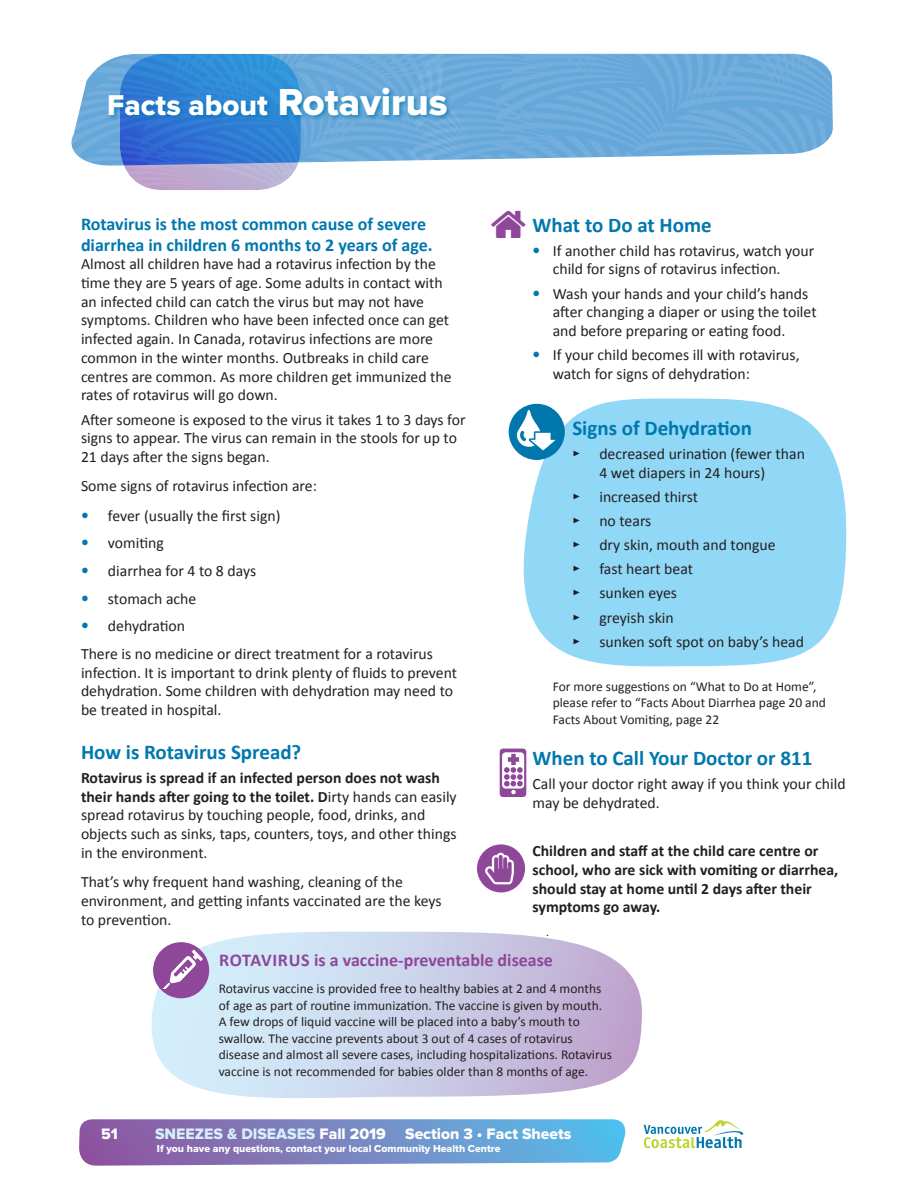
<style>
.page{position:relative;width:918px;height:1188px;background:#fff}
.page>*{position:absolute;margin:0;border:0;box-sizing:border-box;transform-origin:0 0}
.t1{font:29.7px "Proxima Nova Extrabld";color:#fff}
.t2{font:700 21px "Calibri";color:#0078ae}
.t3{font:700 18px/21px "Calibri";color:#0078ae}
.t4{font:700 18px "Calibri";color:#8f4799}
.t5{font:15.75px/18.8px "Calibri";color:#231f20}
.t6{font:700 15.75px/18.8px "Calibri";color:#231f20}
.t7{font:15.75px "Proxima Nova Extrabld";color:#fff}
.t8{font:13.5px/16.5px "Calibri";color:#231f20}
.t9{font:12px "Calibri";color:#231f20}
.t10{font:10.5px "Proxima Nova Extrabld";color:#fff}
.s1{font-size:39px}
.s2{font-family:"Meta Plus";color:#0078ae}
.s3{font-weight:700}
.s4{font-family:"Meta Plus Book Caps";font-style:italic}
.s5{color:#d4effb}
</style>
<div class="page">
<svg style="left:79px;top:1119px;width:547px;height:47px;background:#7d8ec7"></svg>
<svg style="left:71px;top:53px;width:762px;height:137px"></svg>
<svg style="left:644px;top:1120px;width:99px;height:28px"></svg>
<svg style="left:120px;top:54px;width:181px;height:136px;background:#5187d3"></svg>
<div style="left:106px;top:85px;width:347px;height:37px;background:#0078ae;opacity:.75"></div>
<svg style="left:151px;top:932px;width:491px;height:166px;background:#cfd4ea"></svg>
<div style="left:153px;top:942px;width:56px;height:56px;background:#8f4799;border-radius:50%"></div>
<img style="left:161px;top:950px;width:42px;height:39px">
<svg style="left:500px;top:749px;width:26px;height:48px"></svg>
<div style="left:477px;top:844px;width:48px;height:48px;background:#8f4799;border-radius:50%"></div>
<svg style="left:485px;top:853px;width:29px;height:31px"></svg>
<svg style="left:508px;top:398px;width:338px;height:269px;background:#a0ddf8"></svg>
<div style="left:509px;top:404px;width:56px;height:56px;background:#0078ae;border-radius:50%"></div>
<img style="left:517px;top:409px;width:41px;height:42px">
<h1 class="t1" style="left:107px;top:88px;width:342px">Facts about <span class="s1">Rotavirus</span></h1>
<p class="t3" style="left:81px;top:212px;width:353px">Rotavirus is the most common cause of severe diarrhea in children 6 months to 2 years of age.</p>
<p class="t5" style="left:81px;top:254px;width:372px">Almost all children have had a rotavirus infection by the time they are 5 years of age. Some adults in contact with an infected child can catch the virus but may not have symptoms. Children who have been infected once can get infected again. In Canada, rotavirus infections are more common in the winter months. Outbreaks in child care centres are common. As more children get immunized the rates of rotavirus will go down.</p>
<p class="t5" style="left:81px;top:409px;width:386px">After someone is exposed to the virus it takes 1 to 3 days for signs to appear. The virus can remain in the stools for up to<br>21 days after the signs began.</p>
<p class="t5" style="left:81px;top:476px;width:238px">Some signs of rotavirus infection are:</p>
<p class="t5" style="left:81px;top:505px;width:201px"><span class="s2">•</span> fever (usually the first sign)</p>
<p class="t5" style="left:81px;top:533px;width:84px"><span class="s2">•</span> vomiting</p>
<p class="t5" style="left:81px;top:561px;width:177px"><span class="s2">•</span> diarrhea for 4 to 8 days</p>
<p class="t5" style="left:81px;top:588px;width:117px"><span class="s2">•</span> stomach ache</p>
<p class="t5" style="left:81px;top:611px;width:354px;line-height:27.6px"><span class="s2">•</span> dehydration<br>There is no medicine or direct treatment for a rotavirus</p>
<p class="t5" style="left:81px;top:662px;width:378px">infection. It is important to drink plenty of fluids to prevent dehydration. Some children with dehydration may need to be treated in hospital.</p>
<h2 class="t2" style="left:81px;top:739px;width:222px">How is Rotavirus Spread?</h2>
<p class="t5" style="left:81px;top:768px;width:377px"><span class="s3">Rotavirus is spread if an infected person does not wash their hands after going to the toilet. D</span>irty hands can easily spread rotavirus by touching people, food, drinks, and objects such as sinks, taps, counters, toys, and other things in the environment.</p>
<p class="t5" style="left:81px;top:872px;width:362px">That’s why frequent hand washing, cleaning of the environment, and getting infants vaccinated are the keys to prevention.</p>
<h2 class="t2" style="left:532px;top:212px;width:181px">What to Do at Home</h2>
<p class="t5" style="left:553px;top:240px;width:263px;text-indent:-20px"><span class="s2">•</span> If another child has rotavirus, watch your child for signs of rotavirus infection.</p>
<p class="t5" style="left:553px;top:283px;width:265px;text-indent:-20px"><span class="s2">•</span> Wash your hands and your child’s hands after changing a diaper or using the toilet and before preparing or eating food.</p>
<p class="t5" style="left:553px;top:345px;width:248px;text-indent:-20px"><span class="s2">•</span> If your child becomes ill with rotavirus, watch for signs of dehydration:</p>
<h2 class="t2" style="left:572px;top:415px;width:181px">Signs of Dehydration</h2>
<p class="t5" style="left:599px;top:444px;width:207px;text-indent:-27px"><span class="s4">•</span> decreased urination (fewer than<br>4 wet diapers in 24 hours)</p>
<p class="t5" style="left:572px;top:486px;width:127px"><span class="s4">•</span> increased thirst</p>
<p class="t5" style="left:572px;top:511px;width:81px"><span class="s4">•</span> no tears</p>
<p class="t5" style="left:572px;top:535px;width:205px"><span class="s4">•</span> dry skin, mouth and tongue</p>
<p class="t5" style="left:572px;top:559px;width:122px"><span class="s4">•</span> fast heart beat</p>
<p class="t5" style="left:572px;top:583px;width:106px"><span class="s4">•</span> sunken eyes</p>
<p class="t5" style="left:572px;top:607px;width:103px"><span class="s4">•</span> greyish skin</p>
<p class="t5" style="left:572px;top:631px;width:233px"><span class="s4">•</span> sunken soft spot on baby’s head</p>
<p class="t8" style="left:553px;top:677px;width:275px">For more suggestions on “What to Do at Home”, please refer to “Facts About Diarrhea page 20 and<br>Facts About Vomiting, page 22</p>
<h2 class="t2" style="left:532px;top:745px;width:281px">When to Call Your Doctor or 811</h2>
<p class="t5" style="left:532px;top:774px;width:315px">Call your doctor right away if you think your child may be dehydrated.</p>
<p class="t6" style="left:532px;top:841px;width:307px">Children and staff at the child care centre or school, who are sick with vomiting or diarrhea, should stay at home until 2 days after their symptoms go away.</p>
<p class="t9" style="left:546px;top:925px;width:5px">.</p>
<p class="t4" style="left:219px;top:949px;width:335px">ROTAVIRUS is a vaccine-preventable disease</p>
<p class="t8" style="left:219px;top:980px;width:395px">Rotavirus vaccine is provided free to healthy babies at 2 and 4 months of age as part of routine immunization. The vaccine is given by mouth.<br>A few drops of liquid vaccine will be placed into a baby’s mouth to swallow. The vaccine prevents about 3 out of 4 cases of rotavirus disease and almost all severe cases, including hospitalizations. Rotavirus vaccine is not recommended for babies older than 8 months of age.</p>
<p class="t7" style="left:101px;top:1125px;width:18px">51</p>
<p class="t7" style="left:155px;top:1125px;width:418px"><span class="s5">SNEEZES &amp; DISEASES</span> Fall 2019 Section 3 • Fact Sheets</p>
<p class="t10" style="left:157px;top:1143px;width:345px">If you have any questions, contact your local Community Health Centre</p>
</div>
